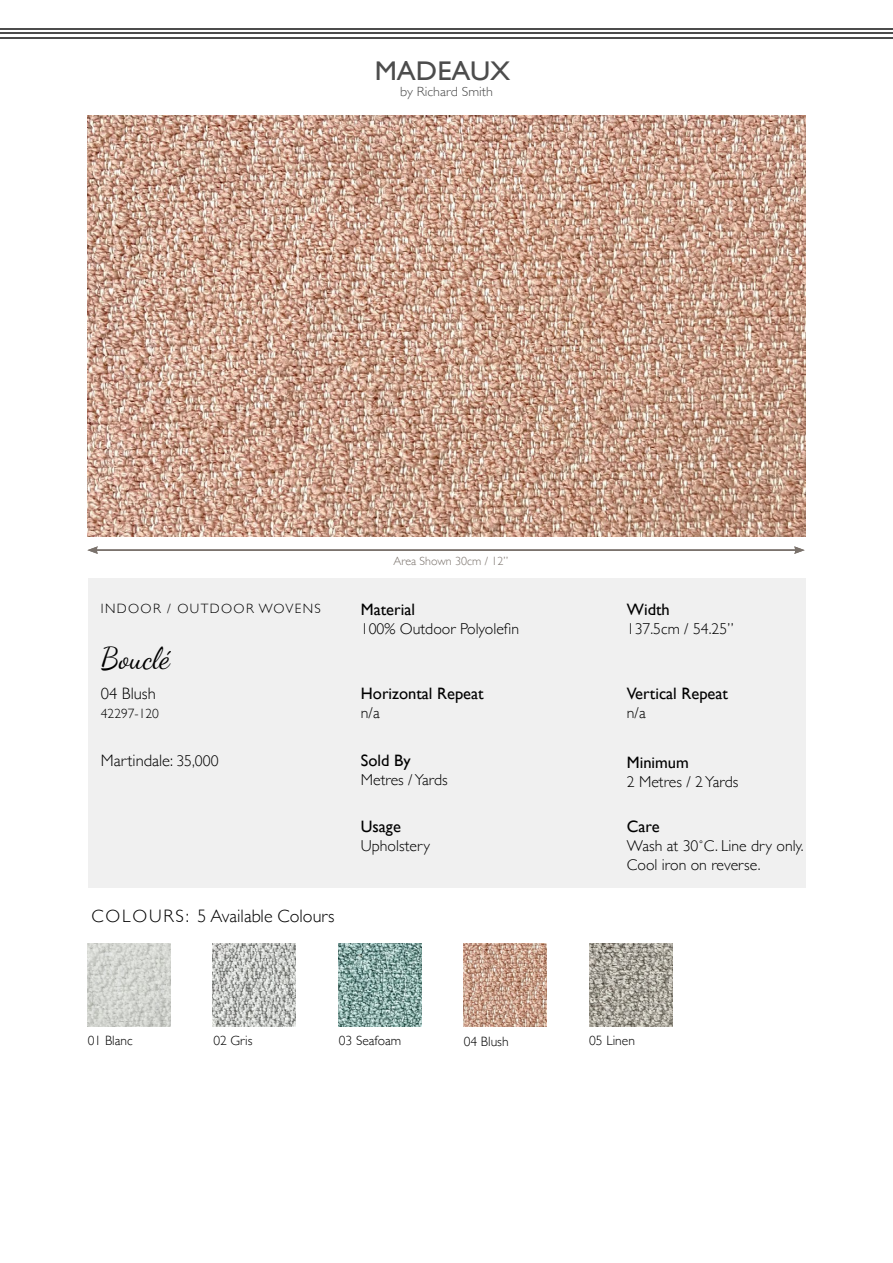
<style>
.page{position:relative;width:893px;height:1263px;background:#fff}
.page>*{position:absolute;margin:0;border:0;box-sizing:border-box;transform-origin:0 0}
.t1{font:30px "Dancing Script";color:#000}
.t2{font:27px "Gill Sans";color:#4c4c4c;scale:1.05 1}
.t3{font:300 18px "Gill Sans";color:#000}
.t4{font:16.5px "Gill Sans";color:#000}
.t5{font:300 16.5px "Gill Sans";color:#000}
.t6{font:300 15.75px/18.9px "Gill Sans";color:#000}
.t7{font:300 13.5px "Gill Sans";color:#000}
.t8{font:300 13.5px "Gill Sans";letter-spacing:.1em;color:#000}
.t9{font:300 13.35px "Gill Sans";color:#4c4c4c;scale:1.05 1}
.t10{font:300 12px "Gill Sans";color:#7a726c}
.s1{font-size:15.75px}
</style>
<div class="page">
<hr style="left:1px;top:37px;width:892px;height:2px;background:#4c4c4c">
<hr style="left:1px;top:32px;width:892px;height:2px;background:#4c4c4c">
<hr style="left:0;top:28px;width:892px;height:2px;background:#4c4c4c">
<div style="left:88px;top:578px;width:717px;height:310px;background:#f0f0f0"></div>
<img style="left:88px;top:116px;width:718px;height:421px">
<hr style="left:96px;top:549px;width:700px;height:2px;background:#7a726c">
<svg style="left:87px;top:546px;width:11px;height:8px"></svg>
<svg style="left:794px;top:546px;width:11px;height:8px"></svg>
<img style="left:339px;top:943px;width:83px;height:83px">
<img style="left:590px;top:943px;width:83px;height:83px">
<img style="left:464px;top:943px;width:83px;height:83px">
<img style="left:213px;top:943px;width:83px;height:83px">
<img style="left:88px;top:943px;width:83px;height:83px">
<h2 class="t2" style="left:375px;top:55px;width:131px">MADEAUX</h2>
<p class="t9" style="left:400px;top:81px;width:90px">by Richard Smith</p>
<p class="t8" style="left:101px;top:598px;width:222px">INDOOR / OUTDOOR WOVENS</p>
<h1 class="t1" style="left:101px;top:635px;width:71px">Bouclé</h1>
<p class="t5" style="left:101px;top:680px;width:56px">04 Blush</p>
<p class="t7" style="left:101px;top:703px;width:60px">42297-120</p>
<p class="t5" style="left:101px;top:748px;width:119px">Martindale: <span class="s1">35,000</span></p>
<p class="t3" style="left:92px;top:902px;width:245px">COLOURS: 5 Available Colours</p>
<p class="t10" style="left:393px;top:551px;width:116px">Area Shown 30cm / 12”</p>
<p class="t4" style="left:361px;top:600px;width:56px">Material</p>
<p class="t6" style="left:361px;top:619px;width:160px">100% Outdoor Polyolefin</p>
<p class="t4" style="left:361px;top:684px;width:124px">Horizontal Repeat</p>
<p class="t6" style="left:361px;top:702px;width:20px">n/a</p>
<p class="t4" style="left:361px;top:751px;width:51px">Sold By</p>
<p class="t6" style="left:361px;top:770px;width:88px">Metres / Yards</p>
<p class="t4" style="left:361px;top:817px;width:42px">Usage</p>
<p class="t6" style="left:361px;top:836px;width:71px">Upholstery</p>
<p class="t4" style="left:627px;top:600px;width:44px">Width</p>
<p class="t6" style="left:627px;top:619px;width:108px">137.5cm / 54.25”</p>
<p class="t4" style="left:627px;top:684px;width:103px">Vertical Repeat</p>
<p class="t6" style="left:627px;top:702px;width:20px">n/a</p>
<p class="t4" style="left:627px;top:753px;width:63px">Minimum</p>
<p class="t6" style="left:627px;top:771px;width:113px">2 Metres / 2 Yards</p>
<p class="t4" style="left:627px;top:817px;width:34px">Care</p>
<p class="t6" style="left:627px;top:836px;width:178px">Wash at 30˚C. Line dry only.<br>Cool iron on reverse.</p>
<p class="t7" style="left:88px;top:1030px;width:46px">01 Blanc</p>
<p class="t7" style="left:213px;top:1030px;width:41px">02 Gris</p>
<p class="t7" style="left:339px;top:1030px;width:64px">03 Seafoam</p>
<p class="t7" style="left:464px;top:1031px;width:46px">04 Blush</p>
<p class="t7" style="left:589px;top:1030px;width:47px">05 Linen</p>
</div>
